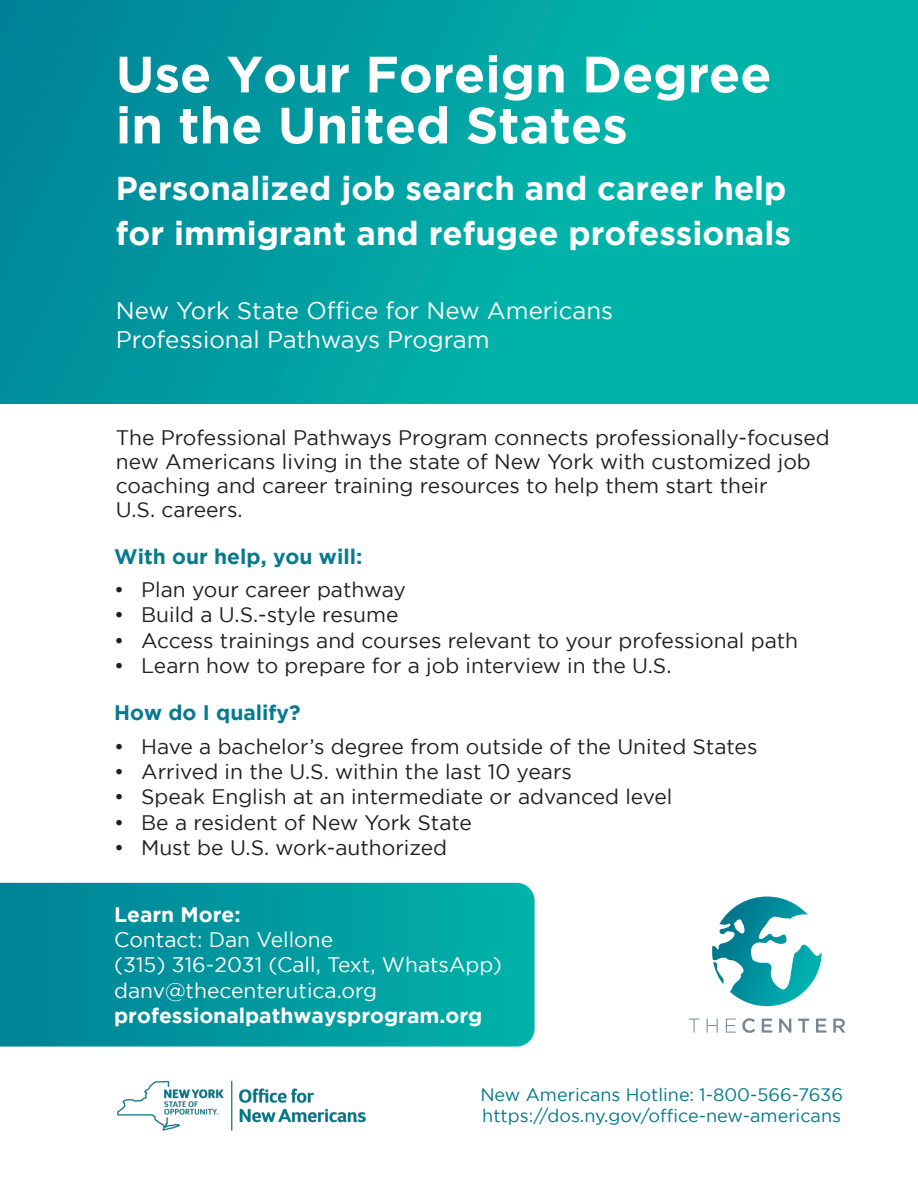
<style>
.page{position:relative;width:918px;height:1188px;background:#fff}
.page>*{position:absolute;margin:0;border:0;box-sizing:border-box;transform-origin:0 0}
.t1{font:700 51px/51px "Gotham";color:#fff}
.t2{font:700 33px/45px "Gotham";color:#fff}
.t3{font:24px "Gotham";color:#fff}
.t4{font:21px/24px "Gotham";color:#231f20}
.t5{font:21px "Gotham";color:#fff}
.t6{font:700 21px "Gotham";color:#fff}
.t7{font:700 21px "Gotham";color:#087a8f}
.t8{font:18px "Gotham";color:#047a8b}
</style>
<div class="page">
<svg style="left:0;top:883px;width:535px;height:164px;background:#0199a0"></svg>
<img style="left:117px;top:1080px;width:249px;height:51px">
<svg style="left:689px;top:1019px;width:10px;height:14px"></svg>
<svg style="left:707px;top:1019px;width:11px;height:14px"></svg>
<svg style="left:726px;top:1019px;width:10px;height:14px"></svg>
<svg style="left:742px;top:1018px;width:13px;height:15px"></svg>
<svg style="left:762px;top:1019px;width:10px;height:14px"></svg>
<svg style="left:779px;top:1019px;width:12px;height:14px"></svg>
<svg style="left:798px;top:1019px;width:11px;height:14px"></svg>
<svg style="left:816px;top:1019px;width:10px;height:14px"></svg>
<svg style="left:833px;top:1019px;width:12px;height:14px"></svg>
<svg style="left:712px;top:897px;width:110px;height:109px"></svg>
<div style="left:1px;top:0;width:916px;height:403px;background:linear-gradient(to right,#008c9b,#00bdad)"></div>
<p class="t1" style="left:116px;top:48px;width:657px">Use Your Foreign Degree in the United States</p>
<p class="t2" style="left:116px;top:165px;width:677px">Personalized job search and career help for immigrant and refugee professionals</p>
<p class="t3" style="left:116px;top:297px;width:499px">New York State Office for New Americans</p>
<p class="t3" style="left:116px;top:326px;width:375px">Professional Pathways Program</p>
<p class="t4" style="left:116px;top:425px;width:716px">The Professional Pathways Program connects professionally-focused new Americans living in the state of New York with customized job coaching and career training resources to help them start their<br>U.S. careers.</p>
<p class="t7" style="left:114px;top:545px;width:250px">With our help, you will:</p>
<p class="t4" style="left:114px;top:578px;width:293px">• Plan your career pathway</p>
<p class="t4" style="left:114px;top:603px;width:286px">• Build a U.S.-style resume</p>
<p class="t4" style="left:114px;top:628px;width:686px">• Access trainings and courses relevant to your professional path</p>
<p class="t4" style="left:114px;top:653px;width:559px">• Learn how to prepare for a job interview in the U.S.</p>
<p class="t7" style="left:114px;top:700px;width:188px">How do I qualify?</p>
<p class="t4" style="left:114px;top:734px;width:645px">• Have a bachelor’s degree from outside of the United States</p>
<p class="t4" style="left:114px;top:759px;width:459px">• Arrived in the U.S. within the last 10 years</p>
<p class="t4" style="left:114px;top:785px;width:560px">• Speak English at an intermediate or advanced level</p>
<p class="t4" style="left:114px;top:810px;width:359px">• Be a resident of New York State</p>
<p class="t4" style="left:114px;top:835px;width:335px">• Must be U.S. work-authorized</p>
<p class="t6" style="left:114px;top:902px;width:128px">Learn More:</p>
<p class="t5" style="left:114px;top:928px;width:221px">Contact: Dan Vellone</p>
<p class="t5" style="left:114px;top:953px;width:389px">(315) 316-2031 (Call, Text, WhatsApp)</p>
<p class="t5" style="left:114px;top:979px;width:264px">danv@thecenterutica.org</p>
<p class="t6" style="left:114px;top:1003px;width:370px">professionalpathwaysprogram.org</p>
<p class="t8" style="left:480px;top:1084px;width:364px">New Americans Hotline: 1-800-566-7636</p>
<p class="t8" style="left:482px;top:1106px;width:360px">https://dos.ny.gov/office-new-americans</p>
</div>
